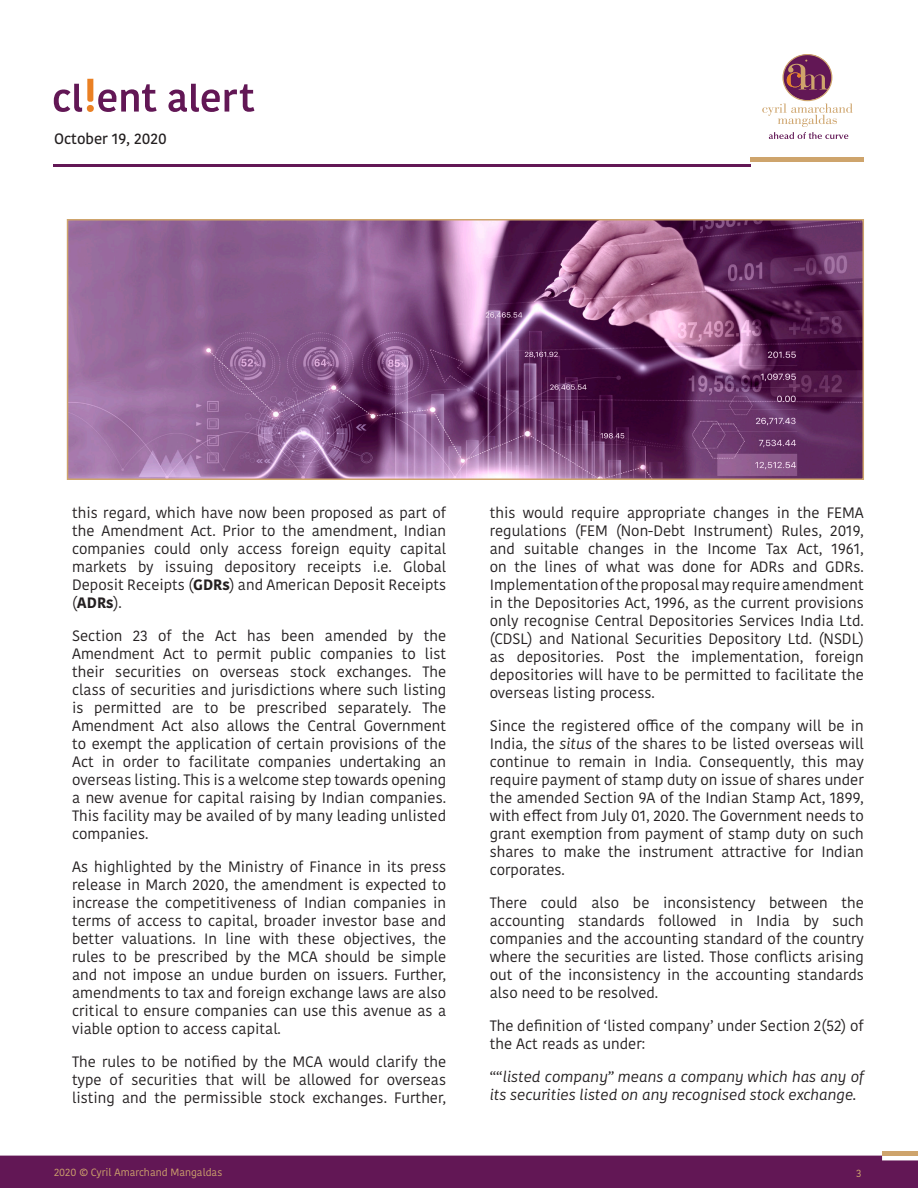
<style>
.page{position:relative;width:918px;height:1188px;background:#fff}
.page>*{position:absolute;margin:0;border:0;box-sizing:border-box;transform-origin:0 0}
.Paragraph_Style_1{font:15px/18px "Kohinoor";color:#231f20;text-align:justify}
.Paragraph_Style_1-2{font:italic 15px/18px "Kohinoor";color:#231f20}
.t1{font:500 15px "Kohinoor";color:#231f20}
.t2{font:10.5px "Kohinoor";color:#cea46c}
.t3{font:10.5px "Kohinoor";color:#d1a66e}
.s1{font-weight:700}
.s2{font-style:italic}
.s3{font-style:normal}
.s4{font-weight:500}
</style>
<div class="page">
<div style="left:0;top:1156px;width:918px;height:32px;background:#621755"></div>
<div style="left:882px;top:1151px;width:36px;height:5px;background:#cea46c"></div>
<svg style="left:168px;top:84px;width:86px;height:28px"></svg>
<svg style="left:54px;top:79px;width:103px;height:33px"></svg>
<hr style="left:54px;top:164px;width:697px;height:3px;background:#621755">
<hr style="left:751px;top:158px;width:113px;height:4px;background:#cea46c">
<svg style="left:762px;top:54px;width:91px;height:85px"></svg>
<img style="left:70px;top:222px;width:791px;height:255px">
<div style="left:67px;top:219px;width:797px;height:261px;border:2px solid #cea46c"></div>
<p class="t1" style="left:54px;top:129px;width:114px">October 19, 2020</p>
<p class="Paragraph_Style_1" style="left:72px;top:504px;width:376px">this regard, which have now been proposed as part of the Amendment Act. Prior to the amendment, Indian companies could only access foreign equity capital markets by issuing depository receipts i.e. Global Deposit Receipts (<span class="s1">GDRs</span>) and American Deposit Receipts (<span class="s1">ADRs</span>).</p>
<p class="Paragraph_Style_1" style="left:72px;top:627px;width:376px">Section 23 of the Act has been amended by the Amendment Act to permit public companies to list their securities on overseas stock exchanges. The class of securities and jurisdictions where such listing is permitted are to be prescribed separately. The Amendment Act also allows the Central Government to exempt the application of certain provisions of the Act in order to facilitate companies undertaking an overseas listing. This is a welcome step towards opening a new avenue for capital raising by Indian companies.<br>This facility may be availed of by many leading unlisted companies.</p>
<p class="Paragraph_Style_1" style="left:72px;top:858px;width:376px">As highlighted by the Ministry of Finance in its press release in March 2020, the amendment is expected to increase the competitiveness of Indian companies in terms of access to capital, broader investor base and better valuations. In line with these objectives, the rules to be prescribed by the MCA should be simple and not impose an undue burden on issuers. Further, amendments to tax and foreign exchange laws are also critical to ensure companies can use this avenue as a viable option to access capital.</p>
<p class="Paragraph_Style_1" style="left:72px;top:1053px;width:376px">The rules to be notified by the MCA would clarify the type of securities that will be allowed for overseas listing and the permissible stock exchanges. Further,</p>
<p class="Paragraph_Style_1" style="left:490px;top:504px;width:376px">this would require appropriate changes in the FEMA regulations (FEM (Non-Debt Instrument) Rules, 2019, and suitable changes in the Income Tax Act, 1961, on the lines of what was done for ADRs and GDRs.<br>Implementation of the proposal may require amendment in the Depositories Act, 1996, as the current provisions only recognise Central Depositories Services India Ltd. (CDSL) and National Securities Depository Ltd. (NSDL) as depositories. Post the implementation, foreign depositories will have to be permitted to facilitate the overseas listing process.</p>
<p class="Paragraph_Style_1" style="left:490px;top:717px;width:376px">Since the registered office of the company will be in India, the <span class="s2">situs</span> of the shares to be listed overseas will continue to remain in India. Consequently, this may require payment of stamp duty on issue of shares under the amended Section 9A of the Indian Stamp Act, 1899, with effect from July 01, 2020. The Government needs to grant exemption from payment of stamp duty on such shares to make the instrument attractive for Indian corporates.</p>
<p class="Paragraph_Style_1" style="left:490px;top:894px;width:376px">There could also be inconsistency between the accounting standards followed in India by such companies and the accounting standard of the country where the securities are listed. Those conflicts arising out of the inconsistency in the accounting standards also need to be resolved.</p>
<p class="Paragraph_Style_1" style="left:490px;top:1017px;width:376px">The definition of ‘listed company’ under Section 2(52) of the Act reads as under:</p>
<p class="Paragraph_Style_1-2" style="left:490px;top:1068px;width:376px"><span class="s3">““</span>listed company” means a company which has any of its securities listed on any recognised stock exchange.</p>
<p class="t2" style="left:54px;top:1166px;width:170px">2020 <span class="s4">©</span> Cyril Amarchand Mangaldas</p>
<p class="t3" style="left:856px;top:1167px;width:7px">3</p>
</div>
